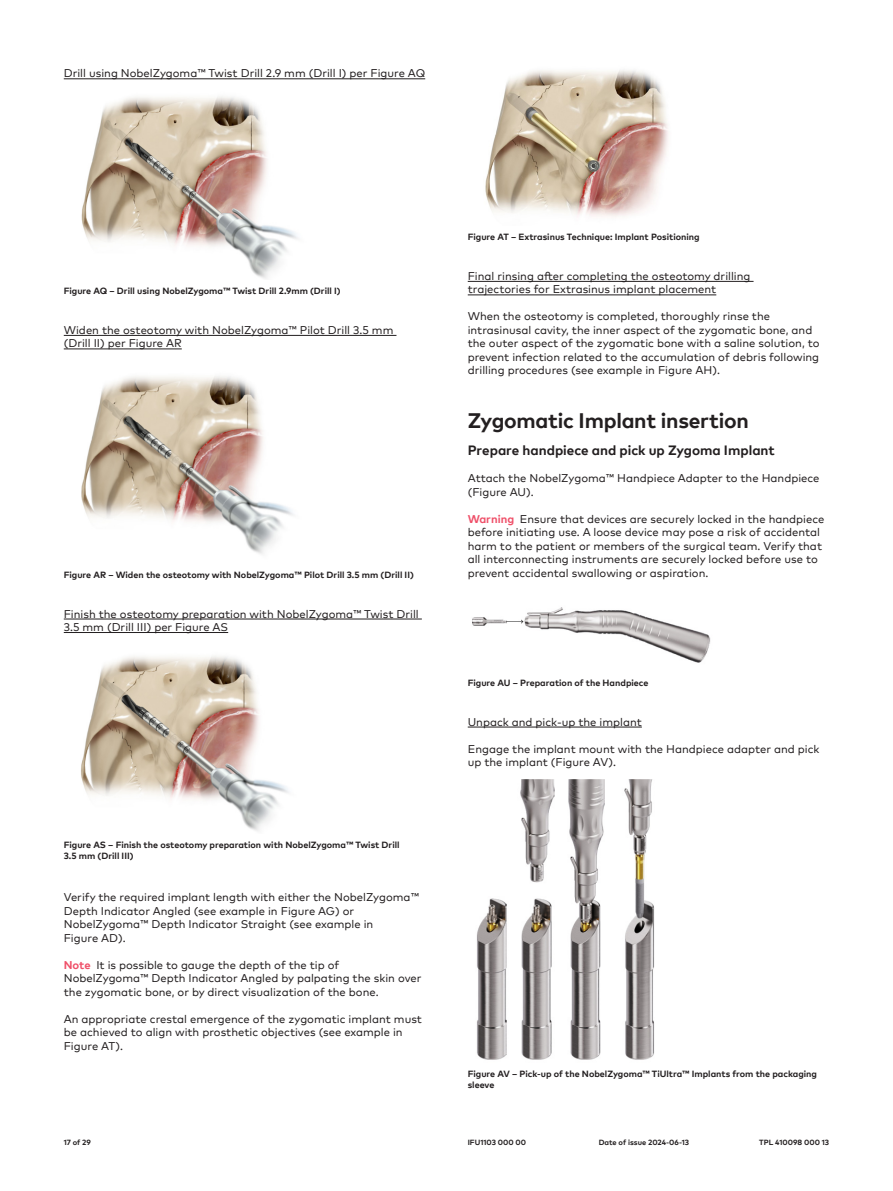
<style>
.page{position:relative;width:893px;height:1191px;background:#fff}
.page>*{position:absolute;margin:0;border:0;box-sizing:border-box;transform-origin:0 0}
.t1{font:700 21px "Mark Pro";letter-spacing:-.01em;color:#231f20}
.t2{font:700 13.5px "Mark Pro";color:#231f20}
.t3{font:11.25px/13.5px "Mark Pro";color:#231f20}
.t4{font:700 9px/10.8px "Mark Pro";color:#231f20}
.t5{font:700 7.5px "Mark Pro";color:#231f20}
.s1{font-weight:700;color:#ef5069}
</style>
<div class="page">
<hr style="left:64px;top:78px;width:361px;height:1px;background:#231f20">
<hr style="left:64px;top:335px;width:332px;height:1px;background:#231f20">
<hr style="left:64px;top:348px;width:118px;height:1px;background:#231f20">
<hr style="left:64px;top:618px;width:358px;height:1px;background:#231f20">
<hr style="left:64px;top:632px;width:164px;height:1px;background:#231f20">
<img style="left:81px;top:96px;width:217px;height:183px">
<img style="left:81px;top:376px;width:213px;height:178px">
<img style="left:81px;top:656px;width:208px;height:175px">
<hr style="left:468px;top:281px;width:285px;height:1px;background:#231f20">
<hr style="left:468px;top:294px;width:248px;height:1px;background:#231f20">
<hr style="left:468px;top:726px;width:174px;height:1px;background:#231f20">
<img style="left:485px;top:70px;width:183px;height:147px">
<img style="left:472px;top:607px;width:239px;height:56px">
<img style="left:477px;top:779px;width:177px;height:281px">
<p class="t3" style="left:64px;top:66px;width:363px">Drill using NobelZygoma™ Twist Drill 2.9 mm (Drill I) per Figure AQ</p>
<p class="t4" style="left:64px;top:285px;width:278px">Figure AQ – Drill using NobelZygoma™ Twist Drill 2.9mm (Drill I)</p>
<p class="t3" style="left:64px;top:322px;width:331px">Widen the osteotomy with NobelZygoma™ Pilot Drill 3.5 mm (Drill II) per Figure AR</p>
<p class="t4" style="left:64px;top:568px;width:351px">Figure AR – Widen the osteotomy with NobelZygoma™ Pilot Drill 3.5 mm (Drill II)</p>
<p class="t3" style="left:64px;top:606px;width:357px">Finish the osteotomy preparation with NobelZygoma™ Twist Drill<br>3.5 mm (Drill III) per Figure AS</p>
<p class="t4" style="left:64px;top:838px;width:337px">Figure AS – Finish the osteotomy preparation with NobelZygoma™ Twist Drill<br>3.5 mm (Drill III)</p>
<p class="t3" style="left:64px;top:889px;width:357px">Verify the required implant length with either the NobelZygoma™ Depth Indicator Angled (see example in Figure AG) or NobelZygoma™ Depth Indicator Straight (see example in<br>Figure AD).</p>
<p class="t3" style="left:64px;top:957px;width:359px"><span class="s1">Note</span> It is possible to gauge the depth of the tip of<br>NobelZygoma™ Depth Indicator Angled by palpating the skin over the zygomatic bone, or by direct visualization of the bone.</p>
<p class="t3" style="left:64px;top:1011px;width:360px">An appropriate crestal emergence of the zygomatic implant must be achieved to align with prosthetic objectives (see example in<br>Figure AT).</p>
<p class="t4" style="left:468px;top:231px;width:233px">Figure AT – Extrasinus Technique: Implant Positioning</p>
<p class="t3" style="left:468px;top:268px;width:284px">Final rinsing after completing the osteotomy drilling trajectories for Extrasinus implant placement</p>
<p class="t3" style="left:468px;top:309px;width:353px">When the osteotomy is completed, thoroughly rinse the intrasinusal cavity, the inner aspect of the zygomatic bone, and the outer aspect of the zygomatic bone with a saline solution, to prevent infection related to the accumulation of debris following drilling procedures (see example in Figure AH).</p>
<h1 class="t1" style="left:468px;top:405px;width:282px">Zygomatic Implant insertion</h1>
<p class="t2" style="left:468px;top:440px;width:309px">Prepare handpiece and pick up Zygoma Implant</p>
<p class="t3" style="left:468px;top:471px;width:353px">Attach the NobelZygoma™ Handpiece Adapter to the Handpiece (Figure AU).</p>
<p class="t3" style="left:468px;top:511px;width:358px"><span class="s1">Warning</span> Ensure that devices are securely locked in the handpiece before initiating use. A loose device may pose a risk of accidental harm to the patient or members of the surgical team. Verify that all interconnecting instruments are securely locked before use to prevent accidental swallowing or aspiration.</p>
<p class="t4" style="left:468px;top:676px;width:182px">Figure AU – Preparation of the Handpiece</p>
<p class="t3" style="left:468px;top:714px;width:176px">Unpack and pick-up the implant</p>
<p class="t3" style="left:468px;top:741px;width:353px">Engage the implant mount with the Handpiece adapter and pick up the implant (Figure AV).</p>
<p class="t4" style="left:468px;top:1068px;width:351px">Figure AV – Pick-up of the NobelZygoma™ TiUltra™ Implants from the packaging sleeve</p>
<p class="t5" style="left:64px;top:1137px;width:29px">17 of 29</p>
<p class="t5" style="left:468px;top:1137px;width:60px">IFU1103 000 00</p>
<p class="t5" style="left:599px;top:1137px;width:92px">Date of issue 2024-06-13</p>
<p class="t5" style="left:759px;top:1137px;width:71px">TPL 410098 000 13</p>
</div>
